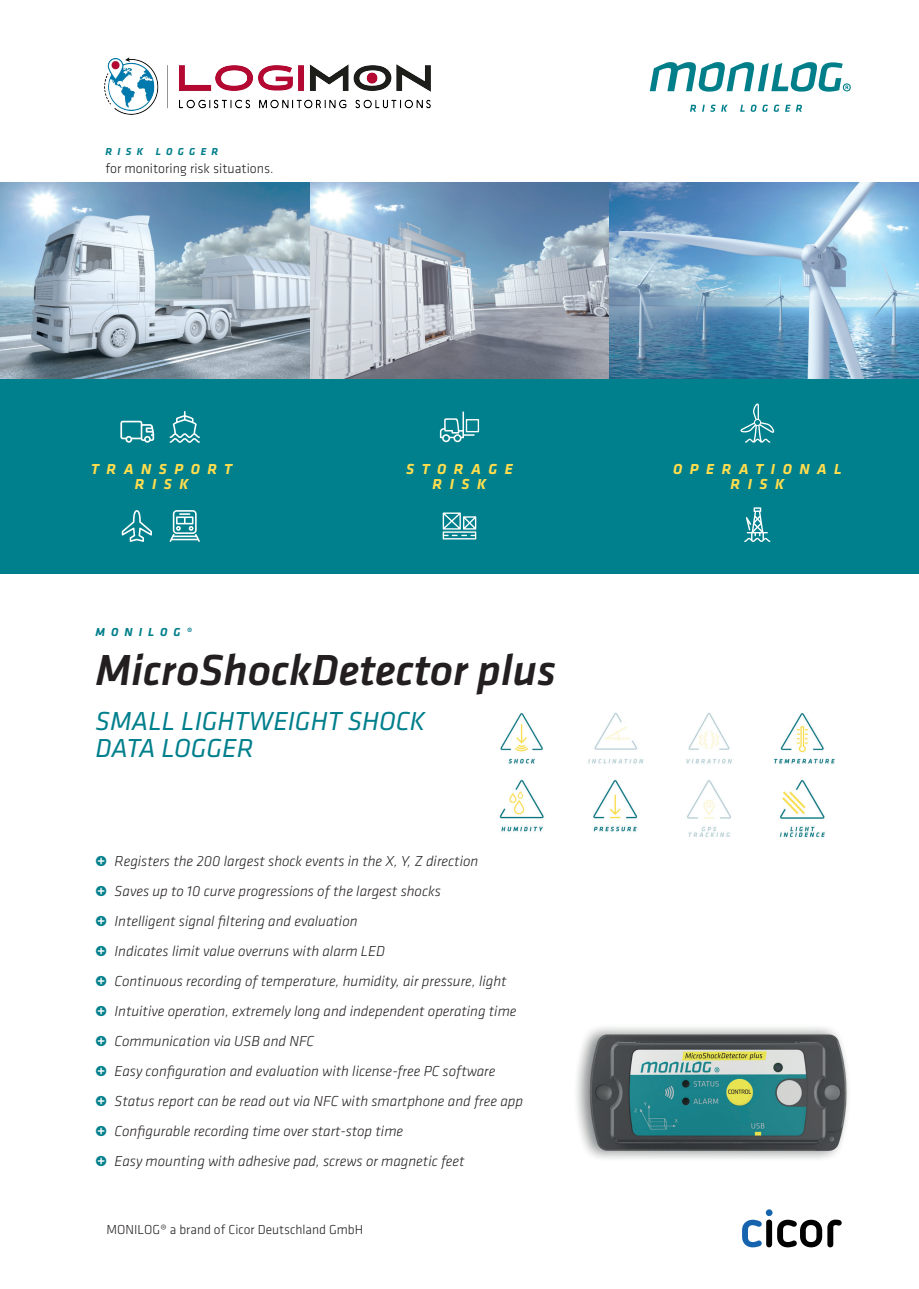
<style>
.page{position:relative;width:919px;height:1289px;background:#fff}
.page>*{position:absolute;margin:0;border:0;box-sizing:border-box;transform-origin:0 0}
.t1{font:italic 500 45px "Klavika";color:#231f20}
.t2{font:italic 27px/27px "Klavika";color:#007f8c}
.t3{font:italic 300 15px "Klavika";color:#231f20}
.t4{font:italic 700 15px/15px "Klavika";letter-spacing:.5em;color:#ffde4e;text-align:center}
.t5{font:300 13.95px "Klavika";color:#231f20}
.t6{font:300 13.5px "Klavika";color:#231f20}
.t7{font:italic 700 12px "Klavika";letter-spacing:.5em;color:#007f8c}
.t8{font:italic 700 10.5px "Klavika";letter-spacing:.5em;color:#007f8c}
.s1{font-weight:700;font-style:normal;color:#007f8c}
</style>
<div class="page">
<svg style="left:690px;top:105px;width:111px;height:7px"></svg>
<svg style="left:649px;top:62px;width:201px;height:30px"></svg>
<svg style="left:742px;top:1219px;width:19px;height:28px"></svg>
<div style="left:765px;top:1209px;width:7px;height:6px;background:#1764ae;border-radius:50%"></div>
<div style="left:766px;top:1219px;width:6px;height:28px;background:#000001;border-radius:3px"></div>
<svg style="left:777px;top:1219px;width:64px;height:28px"></svg>
<img style="left:576px;top:1027px;width:273px;height:132px">
<div style="left:0;top:378px;width:918px;height:196px;background:#007f8c"></div>
<svg style="left:120px;top:421px;width:34px;height:21px"></svg>
<svg style="left:170px;top:411px;width:30px;height:32px"></svg>
<svg style="left:122px;top:510px;width:30px;height:32px"></svg>
<svg style="left:170px;top:510px;width:30px;height:32px"></svg>
<svg style="left:442px;top:512px;width:34px;height:27px"></svg>
<svg style="left:440px;top:411px;width:39px;height:31px"></svg>
<svg style="left:740px;top:403px;width:34px;height:39px"></svg>
<svg style="left:744px;top:507px;width:26px;height:35px"></svg>
<img style="left:499px;top:713px;width:336px;height:125px">
<img style="left:0;top:183px;width:918px;height:195px">
<img style="left:104px;top:58px;width:326px;height:56px">
<p class="t8" style="left:106px;top:144px;width:114px">RISK LOGGER</p>
<p class="t5" style="left:105px;top:160px;width:169px">for monitoring risk situations.</p>
<p class="t4" style="left:91px;top:461px;width:143px">TRANSPORT<br>RISK</p>
<p class="t4" style="left:406px;top:461px;width:108px">STORAGE<br>RISK</p>
<p class="t4" style="left:673px;top:461px;width:170px">OPERATIONAL<br>RISK</p>
<p class="t7" style="left:96px;top:623px;width:98px">MONILOG®</p>
<h1 class="t1" style="left:96px;top:639px;width:461px">MicroShockDetector plus</h1>
<h2 class="t2" style="left:96px;top:707px;width:331px">SMALL LIGHTWEIGHT SHOCK<br>DATA LOGGER</h2>
<p class="t3" style="left:96px;top:851px;width:384px"><span class="s1">•</span> Registers the 200 largest shock events in the X, Y, Z direction</p>
<p class="t3" style="left:96px;top:881px;width:347px"><span class="s1">•</span> Saves up to 10 curve progressions of the largest shocks</p>
<p class="t3" style="left:96px;top:911px;width:263px"><span class="s1">•</span> Intelligent signal filtering and evaluation</p>
<p class="t3" style="left:96px;top:941px;width:291px"><span class="s1">•</span> Indicates limit value overruns with alarm LED</p>
<p class="t3" style="left:96px;top:971px;width:412px"><span class="s1">•</span> Continuous recording of temperature, humidity, air pressure, light</p>
<p class="t3" style="left:96px;top:1001px;width:422px"><span class="s1">•</span> Intuitive operation, extremely long and independent operating time</p>
<p class="t3" style="left:96px;top:1031px;width:220px"><span class="s1">•</span> Communication via USB and NFC</p>
<p class="t3" style="left:96px;top:1061px;width:401px"><span class="s1">•</span> Easy configuration and evaluation with license-free PC software</p>
<p class="t3" style="left:96px;top:1091px;width:429px"><span class="s1">•</span> Status report can be read out via NFC with smartphone and free app</p>
<p class="t3" style="left:96px;top:1121px;width:309px"><span class="s1">•</span> Configurable recording time over start-stop time</p>
<p class="t3" style="left:96px;top:1151px;width:370px"><span class="s1">•</span> Easy mounting with adhesive pad, screws or magnetic feet</p>
<p class="t6" style="left:106px;top:1220px;width:258px">MONILOG® a brand of Cicor Deutschland GmbH</p>
</div>
